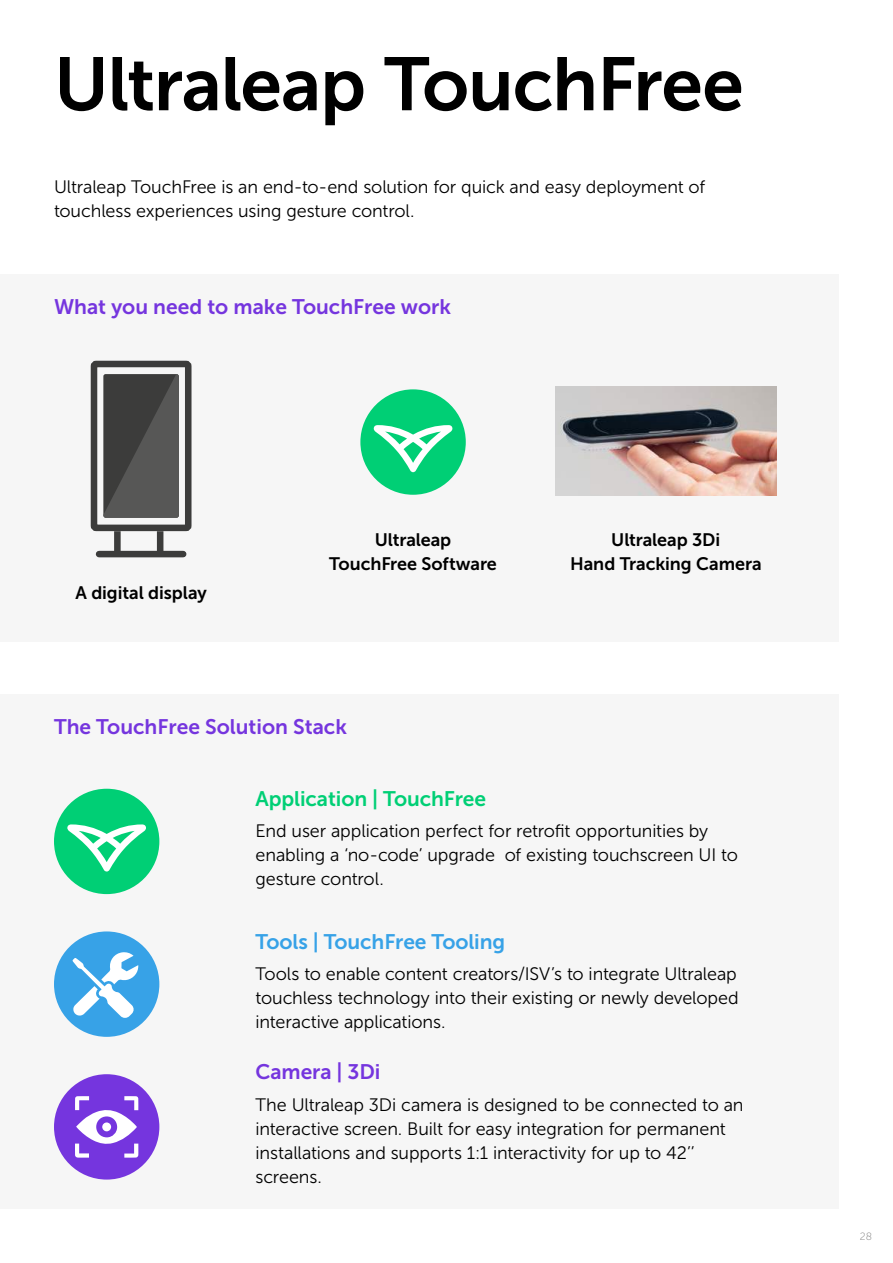
<style>
.page{position:relative;width:893px;height:1263px;background:#fff}
.page>*{position:absolute;margin:0;border:0;box-sizing:border-box;transform-origin:0 0}
.t1{font:75px "Museo Sans 700";letter-spacing:-.015em;color:#000}
.t2{font:21px "Museo Sans 700";color:#7535de}
.t3{font:21px "Museo Sans 700";letter-spacing:-.005em;color:#37a2e7}
.t4{font:21px "Museo Sans 700";letter-spacing:-.005em;color:#00cf75}
.t5{font:18px/24px "Museo Sans 300";letter-spacing:-.005em;color:#000}
.t6{font:18px/24px "Museo Sans 700";letter-spacing:-.005em;color:#000;text-align:center}
.t7{font:10.5px "Museo Sans 100";color:#808080}
</style>
<div class="page">
<div style="left:0;top:275px;width:839px;height:367px;background:#f6f6f6"></div>
<div style="left:0;top:694px;width:839px;height:515px;background:#f6f6f6"></div>
<div style="left:114px;top:531px;width:7px;height:21px;background:#3c3c3b"></div>
<div style="left:157px;top:531px;width:6px;height:21px;background:#3c3c3b"></div>
<div style="left:99px;top:551px;width:84px;height:6px;background:#3c3c3b"></div>
<div style="left:91px;top:361px;width:100px;height:170px;border:7px solid #3c3c3b;border-radius:2px"></div>
<svg style="left:103px;top:374px;width:76px;height:144px;background:#4b4b4a"></svg>
<div style="left:54px;top:1074px;width:105px;height:105px;background:#7535de;border-radius:50%"></div>
<svg style="left:75px;top:1096px;width:63px;height:62px"></svg>
<div style="left:102px;top:1122px;width:9px;height:9px;background:#fff;border-radius:50%"></div>
<div style="left:54px;top:931px;width:105px;height:106px;background:#37a2e7;border-radius:50%"></div>
<svg style="left:72px;top:952px;width:66px;height:66px"></svg>
<div style="left:54px;top:789px;width:105px;height:105px;background:#00cf75;border-radius:50%"></div>
<svg style="left:67px;top:824px;width:79px;height:47px"></svg>
<div style="left:360px;top:389px;width:106px;height:106px;background:#00cf75;border-radius:50%"></div>
<svg style="left:374px;top:425px;width:78px;height:47px"></svg>
<img style="left:555px;top:387px;width:222px;height:108px">
<h1 class="t1" style="left:54px;top:43px;width:691px">Ultraleap TouchFree</h1>
<p class="t5" style="left:54px;top:175px;width:653px">Ultraleap TouchFree is an end-to-end solution for quick and easy deployment of touchless experiences using gesture control.</p>
<p class="t2" style="left:54px;top:295px;width:399px">What you need to make TouchFree work</p>
<p class="t6" style="left:76px;top:581px;width:133px">A digital display</p>
<p class="t6" style="left:329px;top:528px;width:169px">Ultraleap<br>TouchFree Software</p>
<p class="t6" style="left:570px;top:528px;width:193px">Ultraleap 3Di<br>Hand Tracking Camera</p>
<p class="t2" style="left:54px;top:715px;width:294px">The TouchFree Solution Stack</p>
<p class="t4" style="left:256px;top:787px;width:232px">Application | TouchFree</p>
<p class="t5" style="left:256px;top:819px;width:484px">End user application perfect for retrofit opportunities by enabling a ‘no-code’ upgrade of existing touchscreen UI to gesture control.</p>
<p class="t3" style="left:256px;top:929px;width:251px">Tools | TouchFree Tooling</p>
<p class="t5" style="left:256px;top:962px;width:485px;text-align:justify">Tools to enable content creators/ISV’s to integrate Ultraleap touchless technology into their existing or newly developed interactive applications.</p>
<p class="t2" style="left:256px;top:1060px;width:126px">Camera | 3Di</p>
<p class="t5" style="left:256px;top:1093px;width:490px">The Ultraleap 3Di camera is designed to be connected to an interactive screen. Built for easy integration for permanent installations and supports 1:1 interactivity for up to 42’’ screens.</p>
<p class="t7" style="left:860px;top:1231px;width:14px">28</p>
</div>
